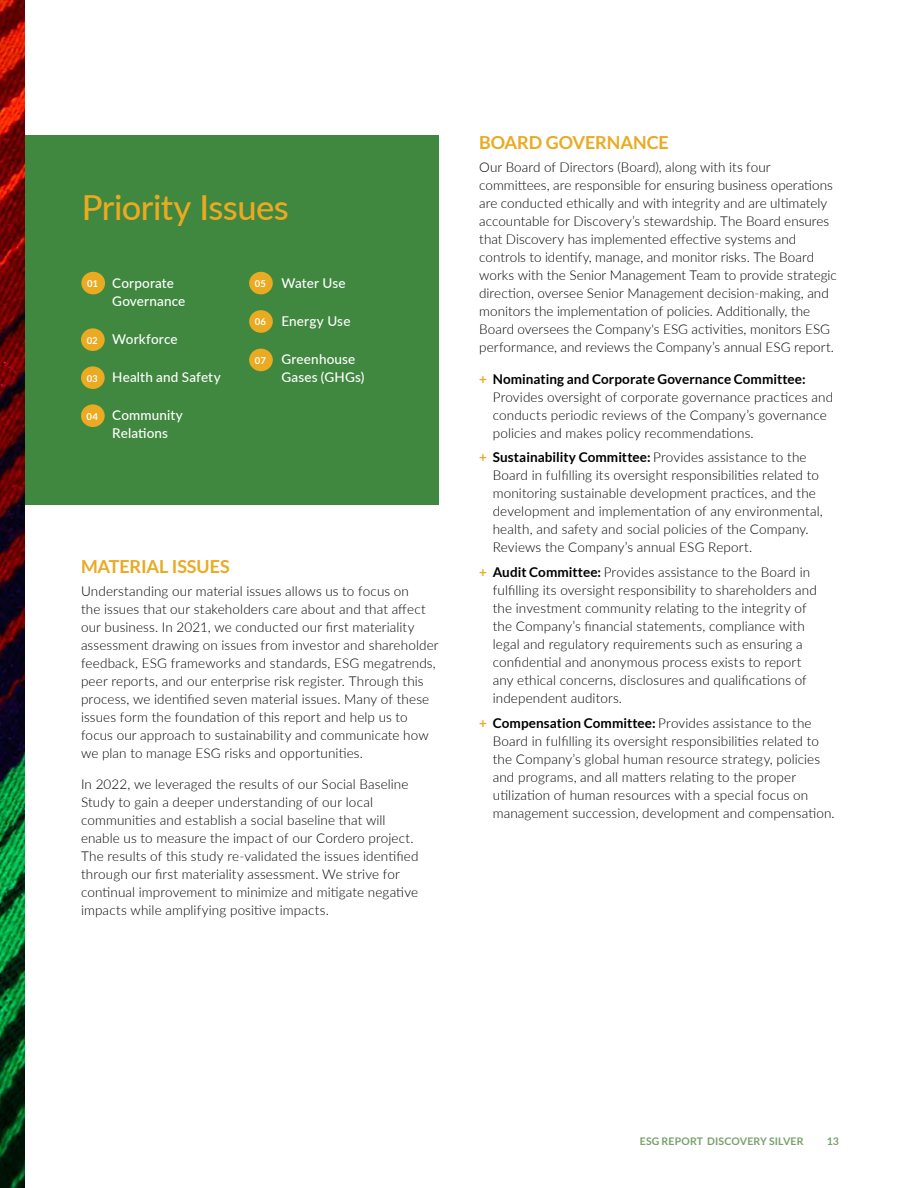
<style>
.page{position:relative;width:918px;height:1188px;background:#fff}
.page>*{position:absolute;margin:0;border:0;box-sizing:border-box;transform-origin:0 0}
.t1{font:500 34.5px "Lato";letter-spacing:-.015em;color:#eaaa21}
.t2{font:700 18px "Lato";letter-spacing:-.005em;color:#eaaa21}
.t3{font:300 13.5px/18px "Lato";letter-spacing:.005em;color:#000}
.t4{font:500 13.5px/18px "Lato";letter-spacing:.01em;color:#fff}
.t5{font:700 10.5px "Lato";letter-spacing:.01em;color:#78a06b}
.t6{font:700 9.45px "Lato";letter-spacing:.015em;color:#fff}
.s1{font-weight:700;color:#eaaa21}
.s2{font-weight:700}
</style>
<div class="page">
<div style="left:25px;top:135px;width:414px;height:370px;background:#408740"></div>
<div style="left:81px;top:404px;width:24px;height:23px;background:#eaaa21;border-radius:50%"></div>
<div style="left:249px;top:272px;width:24px;height:22px;background:#eaaa21;border-radius:50%"></div>
<div style="left:249px;top:310px;width:24px;height:23px;background:#eaaa21;border-radius:50%"></div>
<div style="left:249px;top:349px;width:24px;height:22px;background:#eaaa21;border-radius:50%"></div>
<div style="left:81px;top:272px;width:24px;height:22px;background:#eaaa21;border-radius:50%"></div>
<div style="left:81px;top:328px;width:24px;height:23px;background:#eaaa21;border-radius:50%"></div>
<div style="left:81px;top:366px;width:24px;height:23px;background:#eaaa21;border-radius:50%"></div>
<img style="left:0;top:0;width:25px;height:1188px">
<h1 class="t1" style="left:82px;top:183px;width:209px">Priority Issues</h1>
<p class="t6" style="left:87px;top:278px;width:13px">01</p>
<p class="t6" style="left:87px;top:335px;width:13px">02</p>
<p class="t6" style="left:87px;top:373px;width:13px">03</p>
<p class="t6" style="left:87px;top:411px;width:13px">04</p>
<p class="t4" style="left:112px;top:273px;width:75px">Corporate<br>Governance</p>
<p class="t4" style="left:112px;top:329px;width:67px">Workforce</p>
<p class="t4" style="left:112px;top:368px;width:110px">Health and Safety</p>
<p class="t4" style="left:112px;top:406px;width:72px">Community<br>Relations</p>
<p class="t6" style="left:255px;top:278px;width:13px">05</p>
<p class="t6" style="left:255px;top:316px;width:13px">06</p>
<p class="t6" style="left:255px;top:355px;width:12px">07</p>
<p class="t4" style="left:281px;top:273px;width:66px">Water Use</p>
<p class="t4" style="left:281px;top:311px;width:71px">Energy Use</p>
<p class="t4" style="left:281px;top:350px;width:84px">Greenhouse<br>Gases (GHGs)</p>
<h2 class="t2" style="left:81px;top:556px;width:150px">MATERIAL ISSUES</h2>
<p class="t3" style="left:81px;top:581px;width:359px">Understanding our material issues allows us to focus on<br>the issues that our stakeholders care about and that affect our business. In 2021, we conducted our first materiality assessment drawing on issues from investor and shareholder feedback, ESG frameworks and standards, ESG megatrends, peer reports, and our enterprise risk register. Through this process, we identified seven material issues. Many of these issues form the foundation of this report and help us to focus our approach to sustainability and communicate how we plan to manage ESG risks and opportunities.</p>
<p class="t3" style="left:81px;top:775px;width:339px">In 2022, we leveraged the results of our Social Baseline Study to gain a deeper understanding of our local communities and establish a social baseline that will enable us to measure the impact of our Cordero project.<br>The results of this study re-validated the issues identified through our first materiality assessment. We strive for continual improvement to minimize and mitigate negative impacts while amplifying positive impacts.</p>
<h2 class="t2" style="left:479px;top:133px;width:191px">BOARD GOVERNANCE</h2>
<p class="t3" style="left:479px;top:158px;width:359px">Our Board of Directors (Board), along with its four committees, are responsible for ensuring business operations are conducted ethically and with integrity and are ultimately accountable for Discovery’s stewardship. The Board ensures that Discovery has implemented effective systems and controls to identify, manage, and monitor risks. The Board works with the Senior Management Team to provide strategic direction, oversee Senior Management decision-making, and monitors the implementation of policies. Additionally, the Board oversees the Company's ESG activities, monitors ESG performance, and reviews the Company’s annual ESG report.</p>
<p class="t3" style="left:493px;top:369px;width:342px;text-indent:-14px"><span class="s1">+</span> <span class="s2">Nominating and Corporate Governance Committee:<br></span>Provides oversight of corporate governance practices and conducts periodic reviews of the Company’s governance policies and makes policy recommendations.</p>
<p class="t3" style="left:493px;top:448px;width:332px;text-indent:-14px"><span class="s1">+</span> <span class="s2">Sustainability Committee:</span> Provides assistance to the Board in fulfilling its oversight responsibilities related to monitoring sustainable development practices, and the development and implementation of any environmental, health, and safety and social policies of the Company.<br>Reviews the Company’s annual ESG Report.</p>
<p class="t3" style="left:493px;top:563px;width:326px;text-indent:-14px"><span class="s1">+</span> <span class="s2">Audit Committee:</span> Provides assistance to the Board in fulfilling its oversight responsibility to shareholders and the investment community relating to the integrity of the Company’s financial statements, compliance with legal and regulatory requirements such as ensuring a confidential and anonymous process exists to report any ethical concerns, disclosures and qualifications of independent auditors.</p>
<p class="t3" style="left:493px;top:713px;width:344px;text-indent:-14px"><span class="s1">+</span> <span class="s2">Compensation Committee:</span> Provides assistance to the Board in fulfilling its oversight responsibilities related to the Company’s global human resource strategy, policies and programs, and all matters relating to the proper utilization of human resources with a special focus on management succession, development and compensation.</p>
<p class="t5" style="left:640px;top:1135px;width:165px">ESG REPORT DISCOVERY SILVER</p>
<p class="t5" style="left:827px;top:1135px;width:14px">13</p>
</div>
